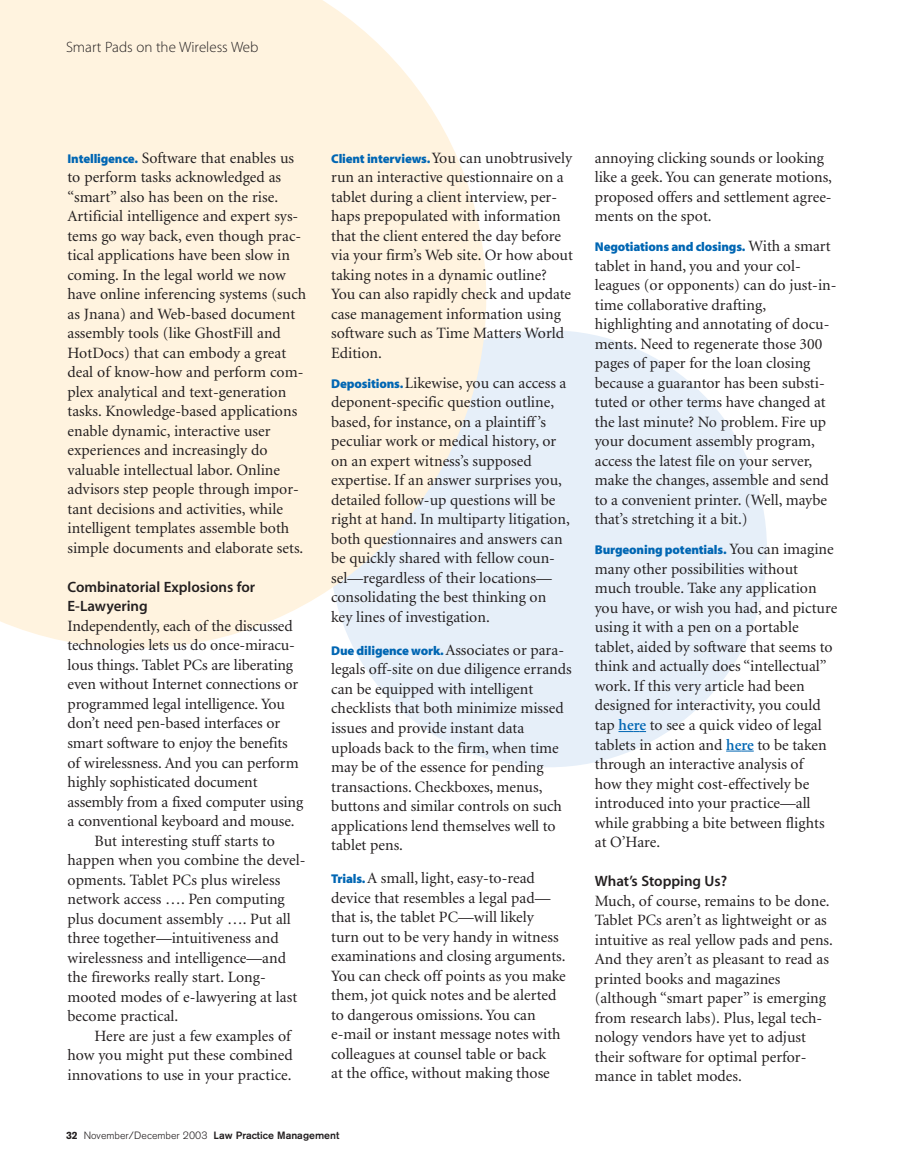
<style>
.page{position:relative;width:905px;height:1175px;background:#fff}
.page>*{position:absolute;margin:0;border:0;box-sizing:border-box;transform-origin:0 0}
.t1{font:15.75px/19.5px "Minion";color:#231f20}
.t2{font:15px/19.5px "Myriad MM 565 600";color:#231f20}
.t3{font:15px "Myriad MM 215 600";color:#231f20}
.t4{font:12.75px "Myriad MM 830 600";letter-spacing:-.01em;color:#0066b3}
.t5{font:300 10.5px "Akzidenz Grotesk BE";color:#231f20}
.s1{font-family:"Myriad MM 830 600";font-size:12.75px;color:#0066b3}
.s2{font-family:"Minion";font-size:15.75px;color:#231f20}
.s3{font-weight:700}
.s4{font-weight:500}
.s5{font-weight:600;color:#0066b3}
</style>
<div class="page">
<div style="left:330px;top:330px;width:437px;height:437px;background:#e6eff9;border-radius:50%"></div>
<svg style="left:0;top:0;width:486px;height:648px;background:#fdf3e2"></svg>
<svg style="left:618px;top:731px;width:28px;height:1px"></svg>
<svg style="left:726px;top:750px;width:27px;height:1px"></svg>
<p class="t3" style="left:66px;top:41px;width:194px">Smart Pads on the Wireless Web</p>
<p class="t1" style="left:68px;top:149px;width:240px"><span class="s1">Intelligence.</span> Software that enables us to perform tasks acknowledged as “smart” also has been on the rise.<br>Artificial intelligence and expert sys&shy;tems go way back, even though prac&shy;tical applications have been slow in coming. In the legal world we now have online inferencing systems (such as Jnana) and Web-based document assembly tools (like GhostFill and HotDocs) that can embody a great deal of know-how and perform com&shy;plex analytical and text-generation tasks. Knowledge-based applications enable dynamic, interactive user experiences and increasingly do valuable intellectual labor. Online advisors step people through impor&shy;tant decisions and activities, while intelligent templates assemble both simple documents and elaborate sets.</p>
<p class="t2" style="left:68px;top:578px;width:189px">Combinatorial Explosions for<br>E-Lawyering</p>
<p class="t1" style="left:68px;top:617px;width:227px">Independently, each of the discussed</p>
<p class="t1" style="left:68px;top:637px;width:229px">technologies lets us do once-miracu-</p>
<p class="t1" style="left:68px;top:656px;width:227px">lous things. Tablet PCs are liberating</p>
<p class="t1" style="left:68px;top:676px;width:232px">even without Internet connections or</p>
<p class="t1" style="left:68px;top:695px;width:219px">programmed legal intelligence. You</p>
<p class="t1" style="left:68px;top:715px;width:214px">don’t need pen-based interfaces or</p>
<p class="t1" style="left:68px;top:734px;width:222px">smart software to enjoy the benefits</p>
<p class="t1" style="left:68px;top:754px;width:233px">of wirelessness. And you can perform</p>
<p class="t1" style="left:68px;top:773px;width:191px">highly sophisticated document</p>
<p class="t1" style="left:68px;top:793px;width:237px">assembly from a fixed computer using</p>
<p class="t1" style="left:68px;top:812px;width:228px">a conventional keyboard and mouse.</p>
<p class="t1" style="left:95px;top:832px;width:182px">But interesting stuff starts to</p>
<p class="t1" style="left:68px;top:851px;width:239px">happen when you combine the devel-</p>
<p class="t1" style="left:68px;top:871px;width:214px">opments. Tablet PCs plus wireless</p>
<p class="t1" style="left:68px;top:890px;width:219px">network access …. Pen computing</p>
<p class="t1" style="left:68px;top:910px;width:225px">plus document assembly …. Put all</p>
<p class="t1" style="left:68px;top:929px;width:213px">three together—intuitiveness and</p>
<p class="t1" style="left:68px;top:949px;width:220px">wirelessness and intelligence—and</p>
<p class="t1" style="left:68px;top:968px;width:200px">the fireworks really start. Long-</p>
<p class="t1" style="left:68px;top:988px;width:231px">mooted modes of e-lawyering at last</p>
<p class="t1" style="left:68px;top:1007px;width:112px">become practical.</p>
<p class="t1" style="left:95px;top:1027px;width:198px">Here are just a few examples of</p>
<p class="t1" style="left:68px;top:1046px;width:227px">how you might put these combined</p>
<p class="t1" style="left:68px;top:1066px;width:225px">innovations to use in your practice.</p>
<p class="t1" style="left:331px;top:149px;width:243px"><span class="s1">Client interviews.</span>You can unobtrusively run an interactive questionnaire on a tablet during a client interview, per&shy;haps prepopulated with information that the client entered the day before via your firm’s Web site. Or how about taking notes in a dynamic outline?<br>You can also rapidly check and update case management information using software such as Time Matters World Edition.</p>
<p class="t1" style="left:331px;top:374px;width:240px"><span class="s1">Depositions.</span>Likewise, you can access a deponent-specific question outline, based, for instance, on a plaintiff’s peculiar work or medical history, or on an expert witness’s supposed expertise. If an answer surprises you, detailed follow-up questions will be right at hand. In multiparty litigation, both questionnaires and answers can be quickly shared with fellow coun&shy;sel—regardless of their locations— consolidating the best thinking on key lines of investigation.</p>
<p class="t4" style="left:331px;top:646px;width:234px">Due diligence work.<span class="s2">Associates or para-</span></p>
<p class="t1" style="left:331px;top:661px;width:242px">legals off-site on due diligence errands can be equipped with intelligent checklists that both minimize missed issues and provide instant data uploads back to the firm, when time may be of the essence for pending transactions. Checkboxes, menus, buttons and similar controls on such applications lend themselves well to tablet pens.</p>
<p class="t1" style="left:331px;top:869px;width:236px"><span class="s1">Trials.</span>A small, light, easy-to-read device that resembles a legal pad— that is, the tablet PC—will likely<br>turn out to be very handy in witness examinations and closing arguments.<br>You can check off points as you make them, jot quick notes and be alerted to dangerous omissions. You can e-mail or instant message notes with colleagues at counsel table or back<br>at the office, without making those</p>
<p class="t5" style="left:66px;top:1131px;width:275px"><span class="s3">32</span> November/December 2003 <span class="s4">Law Practice Management</span></p>
<p class="t1" style="left:595px;top:149px;width:239px">annoying clicking sounds or looking like a geek. You can generate motions, proposed offers and settlement agree&shy;ments on the spot.</p>
<p class="t4" style="left:594px;top:242px;width:237px">Negotiations and closings. <span class="s2">With a smart</span></p>
<p class="t1" style="left:594px;top:257px;width:243px">tablet in hand, you and your col&shy;leagues (or opponents) can do just-in&shy;time collaborative drafting, highlighting and annotating of docu&shy;ments. Need to regenerate those 300 pages of paper for the loan closing because a guarantor has been substi&shy;tuted or other terms have changed at the last minute? No problem. Fire up your document assembly program, access the latest file on your server, make the changes, assemble and send to a convenient printer. (Well, maybe that’s stretching it a bit.)</p>
<p class="t4" style="left:594px;top:545px;width:240px">Burgeoning potentials. <span class="s2">You can imagine</span></p>
<p class="t1" style="left:594px;top:560px;width:244px">many other possibilities without much trouble. Take any application you have, or wish you had, and picture using it with a pen on a portable tablet, aided by software that seems to think and actually does “intellectual” work. If this very article had been designed for interactivity, you could tap <span class="s5">here</span> to see a quick video of legal tablets in action and <span class="s5">here</span> to be taken through an interactive analysis of<br>how they might cost-effectively be introduced into your practice—all while grabbing a bite between flights at O’Hare.</p>
<p class="t2" style="left:594px;top:872px;width:134px">What’s Stopping Us?</p>
<p class="t1" style="left:594px;top:892px;width:240px">Much, of course, remains to be done.<br>Tablet PCs aren’t as lightweight or as intuitive as real yellow pads and pens.<br>And they aren’t as pleasant to read as printed books and magazines (although “smart paper” is emerging from research labs). Plus, legal tech&shy;nology vendors have yet to adjust their software for optimal perfor&shy;mance in tablet modes.</p>
</div>
